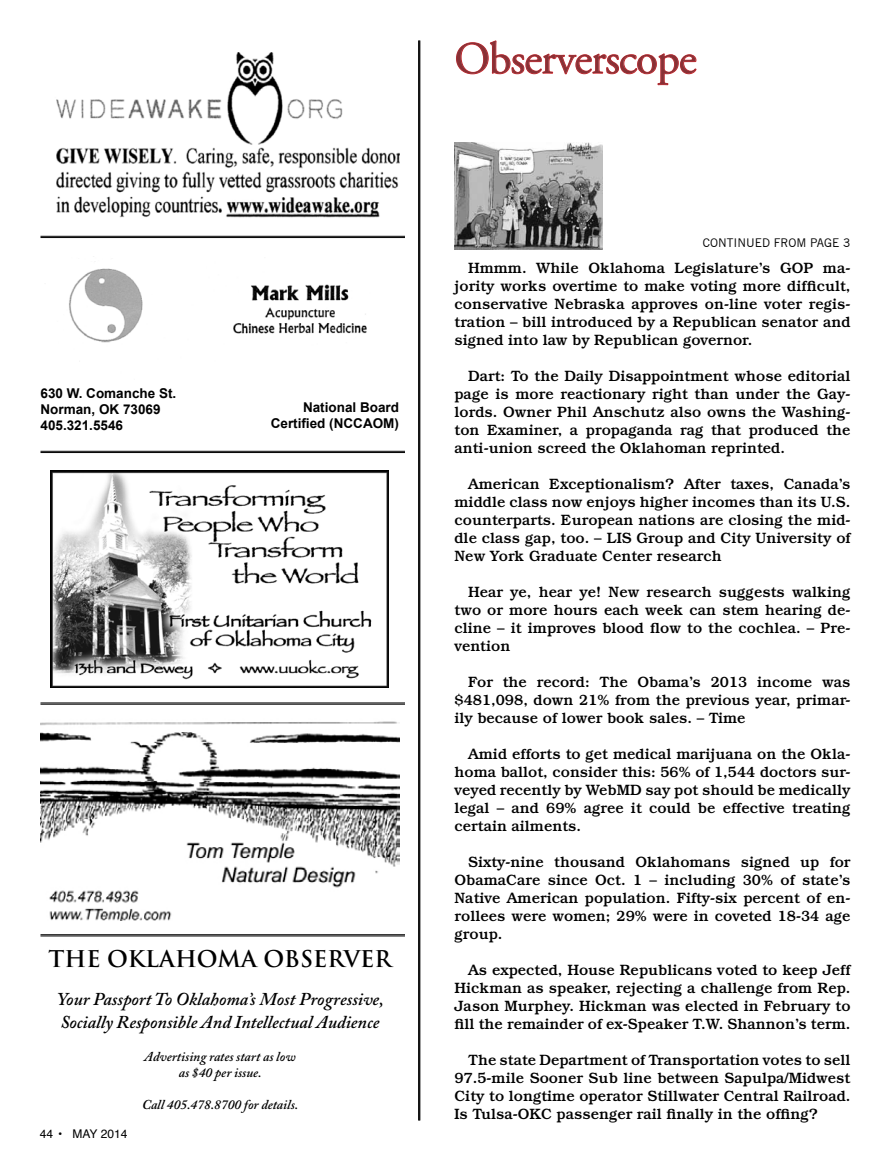
<style>
.page{position:relative;width:891px;height:1161px;background:#fff}
.page>*{position:absolute;margin:0;border:0;box-sizing:border-box;transform-origin:0 0}
.t1{font:45px "Adobe Garamond Pro";letter-spacing:-.02em;color:#893035}
.t2{font:700 22.5px "Trajan Pro";color:#000}
.t3{font:italic 600 18px/23.4px "Adobe Caslon Pro";color:#000}
.t4{font:500 15px/18px "Bookman Std";color:#000;text-align:justify}
.t5{font:700 13.5px/16.2px "Arial";color:#000}
.t6{font:italic 600 13.5px/16.2px "Adobe Caslon Pro";color:#000;text-align:center}
.t7{font:12px "Trade Gothic";color:#000}
.t8{font:12px "Helvetica";color:#000}
</style>
<div class="page">
<img style="left:69px;top:268px;width:298px;height:75px">
<img style="left:51px;top:470px;width:338px;height:218px">
<img style="left:56px;top:52px;width:343px;height:166px">
<hr style="left:420px;top:40px;width:1px;height:1080px;background:#000">
<hr style="left:419px;top:40px;width:1px;height:1080px;background:#000">
<hr style="left:418px;top:40px;width:1px;height:1080px;background:#000">
<hr style="left:40px;top:236px;width:365px;height:1px;background:#000">
<hr style="left:40px;top:237px;width:365px;height:1px;background:#000">
<hr style="left:40px;top:451px;width:365px;height:1px;background:#000">
<hr style="left:40px;top:452px;width:365px;height:1px;background:#000">
<hr style="left:40px;top:703px;width:365px;height:1px;background:#000">
<hr style="left:40px;top:704px;width:365px;height:1px;background:#000">
<hr style="left:40px;top:934px;width:365px;height:1px;background:#000">
<hr style="left:40px;top:936px;width:365px;height:1px;background:#000">
<img style="left:454px;top:142px;width:149px;height:108px">
<svg style="left:456px;top:40px;width:241px;height:45px"></svg>
<img style="left:40px;top:721px;width:359px;height:199px">
<h1 class="t1" style="left:454px;top:32px;width:244px">Observerscope</h1>
<p class="t5" style="left:40px;top:386px;width:137px">630 W. Comanche St.<br>Norman, OK 73069<br>405.321.5546</p>
<p class="t5" style="left:271px;top:400px;width:130px;text-align:right">National Board<br>Certified (NCCAOM)</p>
<h2 class="t2" style="left:49px;top:945px;width:344px">THE OKLAHOMA OBSERVER</h2>
<p class="t3" style="left:57px;top:987px;width:329px">Your Passport To Oklahoma’s Most Progressive,<br>Socially Responsible And Intellectual Audience</p>
<p class="t6" style="left:144px;top:1048px;width:153px">Advertising rates start as low as $40 per issue.</p>
<p class="t6" style="left:142px;top:1096px;width:158px">Call 405.478.8700 for details.</p>
<p class="t8" style="left:40px;top:1125px;width:89px">44 • MAY 2014</p>
<p class="t7" style="left:703px;top:235px;width:149px">CONTINUED FROM PAGE 3</p>
<p class="t4" style="left:454px;top:259px;width:398px;text-indent:14px">Hmmm. While Oklahoma Legislature’s GOP ma&shy;jority works overtime to make voting more difficult, conservative Nebraska approves on-line voter regis&shy;tration – bill introduced by a Republican senator and signed into law by Republican governor.</p>
<p class="t4" style="left:454px;top:367px;width:398px;text-indent:14px">Dart: To the Daily Disappointment whose editorial page is more reactionary right than under the Gay&shy;lords. Owner Phil Anschutz also owns the Washing&shy;ton Examiner, a propaganda rag that produced the anti-union screed the Oklahoman reprinted.</p>
<p class="t4" style="left:454px;top:475px;width:398px;text-indent:14px">American Exceptionalism? After taxes, Canada’s middle class now enjoys higher incomes than its U.S. counterparts. European nations are closing the mid&shy;dle class gap, too. – LIS Group and City University of New York Graduate Center research</p>
<p class="t4" style="left:454px;top:583px;width:398px;text-indent:14px">Hear ye, hear ye! New research suggests walking two or more hours each week can stem hearing de&shy;cline – it improves blood flow to the cochlea. – Pre&shy;vention</p>
<p class="t4" style="left:454px;top:673px;width:397px;text-indent:14px">For the record: The Obama’s 2013 income was $481,098, down 21% from the previous year, primar&shy;ily because of lower book sales. – Time</p>
<p class="t4" style="left:454px;top:745px;width:398px;text-indent:14px">Amid efforts to get medical marijuana on the Okla&shy;homa ballot, consider this: 56% of 1,544 doctors sur&shy;veyed recently by WebMD say pot should be medically legal – and 69% agree it could be effective treating certain ailments.</p>
<p class="t4" style="left:454px;top:853px;width:398px;text-indent:14px">Sixty-nine thousand Oklahomans signed up for ObamaCare since Oct. 1 – including 30% of state’s Native American population. Fifty-six percent of en&shy;rollees were women; 29% were in coveted 18-34 age group.</p>
<p class="t4" style="left:454px;top:961px;width:398px;text-indent:14px">As expected, House Republicans voted to keep Jeff Hickman as speaker, rejecting a challenge from Rep.<br>Jason Murphey. Hickman was elected in February to fill the remainder of ex-Speaker T.W. Shannon’s term.</p>
<p class="t4" style="left:454px;top:1051px;width:397px;text-indent:14px">The state Department of Transportation votes to sell 97.5-mile Sooner Sub line between Sapulpa/Midwest City to longtime operator Stillwater Central Railroad.<br>Is Tulsa-OKC passenger rail finally in the offing?</p>
</div>
